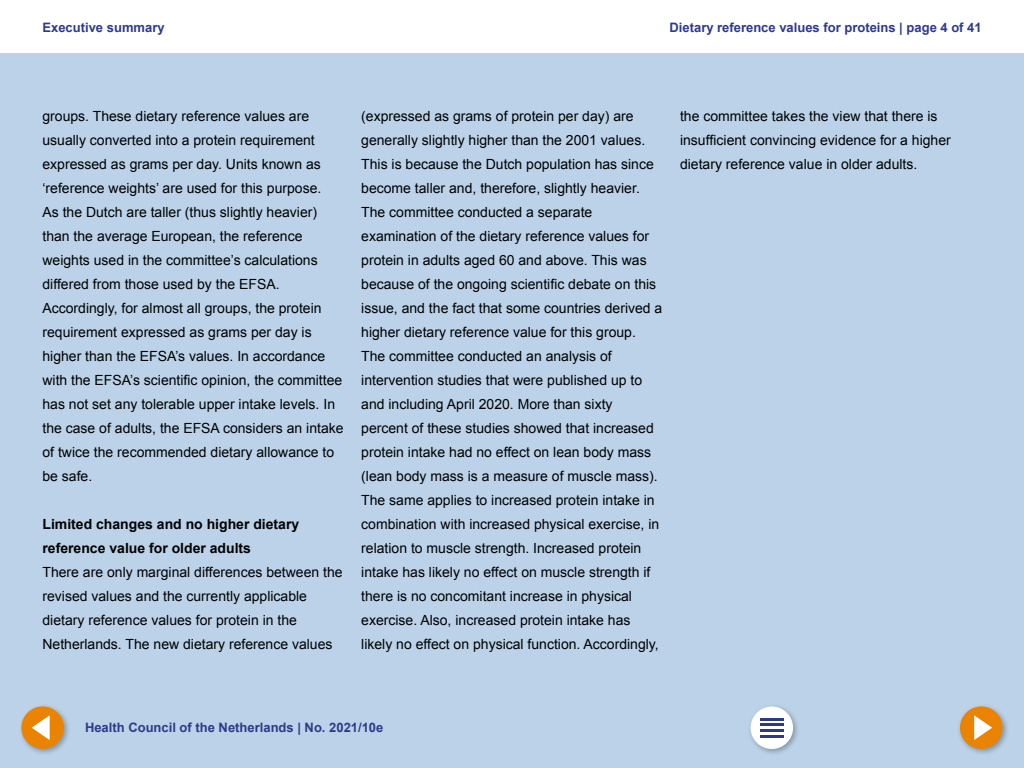
<style>
.page{position:relative;width:1024px;height:768px;background:#fff}
.page>*{position:absolute;margin:0;border:0;box-sizing:border-box;transform-origin:0 0}
.Plat_z_ruimte{font:14px/24px "Arial";color:#000}
.Kop_z_nr_vet{font:700 14px/24px "Arial";color:#000}
.t1{font:700 13px "Arial";color:#2d3a8c}
</style>
<div class="page">
<div style="left:0;top:54px;width:1024px;height:714px;background:#bbd2e8"></div>
<div style="left:18px;top:703px;width:53px;height:53px;background:#000;opacity:.3"></div>
<div style="left:21px;top:706px;width:43px;height:43px;background:#e98300;border-radius:50%"></div>
<svg style="left:32px;top:715px;width:18px;height:25px"></svg>
<div style="left:747px;top:703px;width:53px;height:53px;background:#000;opacity:.3"></div>
<div style="left:751px;top:707px;width:42px;height:42px;background:#fff;border-radius:50%"></div>
<hr style="left:760px;top:718px;width:24px;height:2px;background:#2d3a8c">
<hr style="left:760px;top:724px;width:24px;height:2px;background:#2d3a8c">
<hr style="left:760px;top:730px;width:24px;height:2px;background:#2d3a8c">
<hr style="left:760px;top:735px;width:24px;height:2px;background:#2d3a8c">
<div style="left:957px;top:703px;width:53px;height:53px;background:#000;opacity:.3"></div>
<div style="left:960px;top:706px;width:43px;height:43px;background:#e98300;border-radius:50%"></div>
<svg style="left:974px;top:715px;width:18px;height:25px"></svg>
<p class="t1" style="left:43px;top:19px;width:124px">Executive summary</p>
<p class="t1" style="left:670px;top:19px;width:314px">Dietary reference values for proteins | page 4 of 41</p>
<p class="Plat_z_ruimte" style="left:43px;top:104px;width:303px">groups. These dietary reference values are usually converted into a protein requirement expressed as grams per day. Units known as ‘reference weights’ are used for this purpose.<br>As the Dutch are taller (thus slightly heavier) than the average European, the reference weights used in the committee’s calculations differed from those used by the EFSA.<br>Accordingly, for almost all groups, the protein requirement expressed as grams per day is higher than the EFSA’s values. In accordance with the EFSA’s scientific opinion, the committee has not set any tolerable upper intake levels. In the case of adults, the EFSA considers an intake of twice the recommended dietary allowance to be safe.</p>
<h2 class="Kop_z_nr_vet" style="left:43px;top:513px;width:258px">Limited changes and no higher dietary reference value for older adults</h2>
<p class="Plat_z_ruimte" style="left:43px;top:560px;width:302px">There are only marginal differences between the revised values and the currently applicable dietary reference values for protein in the Netherlands. The new dietary reference values</p>
<p class="Plat_z_ruimte" style="left:361px;top:104px;width:303px">(expressed as grams of protein per day) are generally slightly higher than the 2001 values.<br>This is because the Dutch population has since become taller and, therefore, slightly heavier.<br>The committee conducted a separate examination of the dietary reference values for protein in adults aged 60 and above. This was because of the ongoing scientific debate on this issue, and the fact that some countries derived a higher dietary reference value for this group.<br>The committee conducted an analysis of intervention studies that were published up to and including April 2020. More than sixty percent of these studies showed that increased protein intake had no effect on lean body mass (lean body mass is a measure of muscle mass).<br>The same applies to increased protein intake in combination with increased physical exercise, in relation to muscle strength. Increased protein intake has likely no effect on muscle strength if there is no concomitant increase in physical exercise. Also, increased protein intake has likely no effect on physical function. Accordingly,</p>
<p class="Plat_z_ruimte" style="left:680px;top:104px;width:272px">the committee takes the view that there is insufficient convincing evidence for a higher dietary reference value in older adults.</p>
<p class="t1" style="left:85px;top:719px;width:300px">Health Council of the Netherlands | No. 2021/10e</p>
</div>
